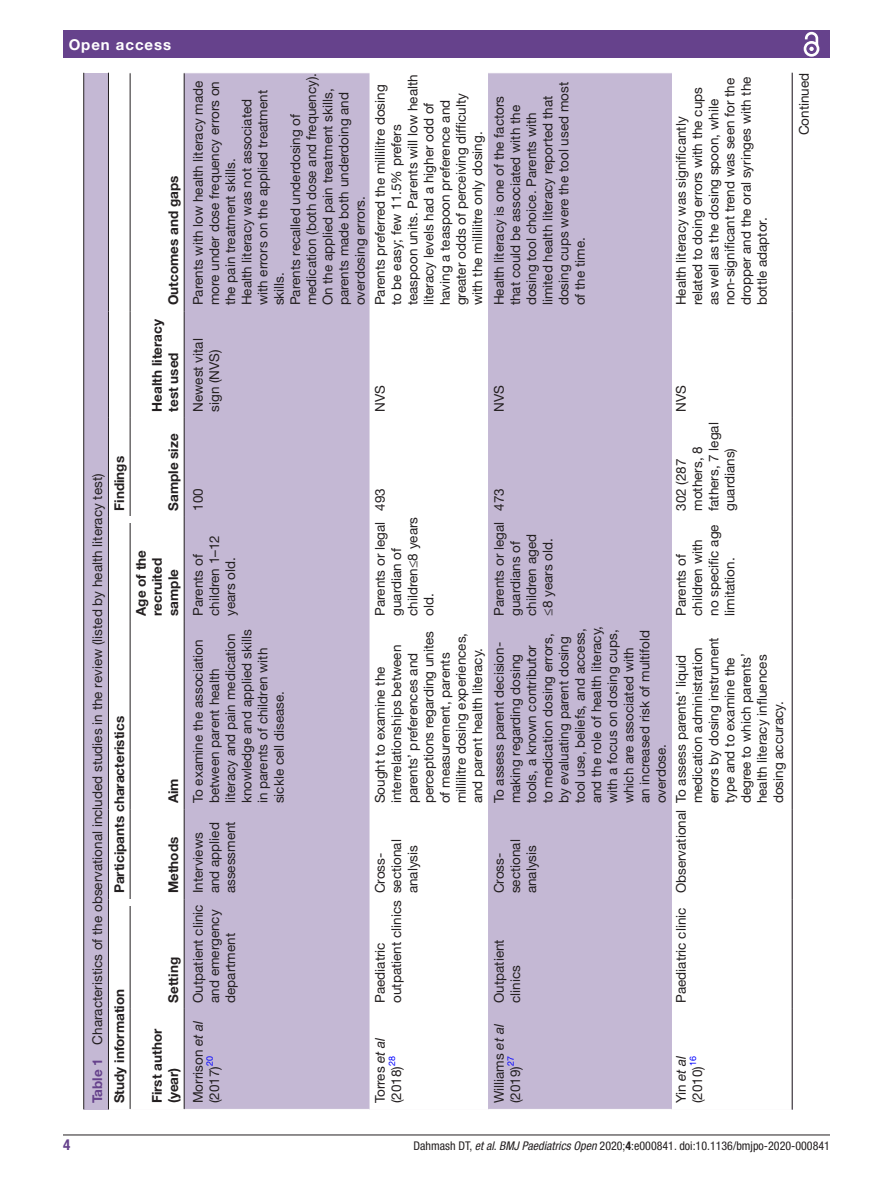
<style>
.page{position:relative;width:893px;height:1191px;background:#fff}
.page>*{position:absolute;margin:0;border:0;box-sizing:border-box;transform-origin:0 0}
.t1{font:700 15px "Helvetica Neue LT Std";letter-spacing:.065em;color:#fff}
.t2{font:700 condensed 15px "Helvetica Neue LT Std";color:#66428c}
.t3{font:13.5px/16.2px "Helvetica Neue LT Std";color:#231f20}
.t4{font:700 13.5px/16.2px "Helvetica Neue LT Std";color:#231f20}
.t5{font:condensed 12px "Helvetica Neue LT Std";color:#231f20}
.t6{font:9px "Helvetica Neue LT Std";color:#00f}
.s1{font-weight:700;color:#66428c}
.s2{font-weight:700}
.s3{font-style:italic}
</style>
<div class="page">
<hr style="left:63px;top:1134px;width:767px;height:1px;background:#231f20">
<div style="left:63px;top:31px;width:767px;height:27px;background:#66428c"></div>
<svg style="left:803px;top:31px;width:17px;height:26px"></svg>
<div style="left:84px;top:73px;width:708px;height:1036px;background:#c4b8d4"></div>
<hr style="left:83px;top:73px;width:1px;height:1036px;background:#231f20">
<div style="left:109px;top:73px;width:683px;height:1036px;background:#fff"></div>
<svg style="left:185px;top:73px;width:487px;height:1036px"></svg>
<hr style="left:108px;top:1008px;width:1px;height:101px;background:#231f20">
<hr style="left:108px;top:899px;width:1px;height:109px;background:#231f20">
<hr style="left:108px;top:809px;width:1px;height:90px;background:#231f20">
<hr style="left:108px;top:622px;width:1px;height:187px;background:#231f20">
<hr style="left:108px;top:517px;width:1px;height:105px;background:#231f20">
<hr style="left:108px;top:418px;width:1px;height:99px;background:#231f20">
<hr style="left:108px;top:311px;width:1px;height:107px;background:#231f20">
<hr style="left:108px;top:73px;width:1px;height:238px;background:#231f20">
<hr style="left:130px;top:1008px;width:1px;height:101px;background:#231f20">
<hr style="left:184px;top:1008px;width:1px;height:101px;background:#231f20">
<hr style="left:130px;top:899px;width:1px;height:109px;background:#231f20">
<hr style="left:184px;top:899px;width:1px;height:109px;background:#231f20">
<hr style="left:130px;top:809px;width:1px;height:90px;background:#231f20">
<hr style="left:184px;top:809px;width:1px;height:90px;background:#231f20">
<hr style="left:130px;top:622px;width:1px;height:187px;background:#231f20">
<hr style="left:184px;top:622px;width:1px;height:187px;background:#231f20">
<hr style="left:130px;top:517px;width:1px;height:105px;background:#231f20">
<hr style="left:184px;top:517px;width:1px;height:105px;background:#231f20">
<hr style="left:130px;top:418px;width:1px;height:99px;background:#231f20">
<hr style="left:184px;top:418px;width:1px;height:99px;background:#231f20">
<hr style="left:130px;top:311px;width:1px;height:107px;background:#231f20">
<hr style="left:184px;top:311px;width:1px;height:107px;background:#231f20">
<hr style="left:130px;top:73px;width:1px;height:238px;background:#231f20">
<hr style="left:184px;top:73px;width:1px;height:238px;background:#231f20">
<hr style="left:792px;top:1008px;width:1px;height:101px;background:#231f20">
<hr style="left:792px;top:899px;width:1px;height:109px;background:#231f20">
<hr style="left:792px;top:809px;width:1px;height:90px;background:#231f20">
<hr style="left:792px;top:622px;width:1px;height:187px;background:#231f20">
<hr style="left:792px;top:517px;width:1px;height:105px;background:#231f20">
<hr style="left:792px;top:418px;width:1px;height:99px;background:#231f20">
<hr style="left:792px;top:311px;width:1px;height:107px;background:#231f20">
<hr style="left:792px;top:73px;width:1px;height:238px;background:#231f20">
<svg style="left:128px;top:899px;width:4px;height:6px"></svg>
<svg style="left:128px;top:517px;width:4px;height:6px"></svg>
<p class="t1" style="left:69px;top:35px;width:104px">Open access</p>
<p class="t4" style="left:165px;top:305px;width:131px;rotate:-90deg">Outcomes and gaps</p>
<p class="t4" style="left:111px;top:511px;width:56px;rotate:-90deg">Findings</p>
<p class="t3" style="left:86px;top:1103px;width:631px;line-height:22px;rotate:-90deg"><span class="s1">Table 1</span> Characteristics of the observational included studies in the review (listed by health literacy test)<br><span class="s2">Study information</span></p>
<p class="t4" style="left:111px;top:893px;width:179px;rotate:-90deg">Participants characteristics</p>
<p class="t4" style="left:149px;top:412px;width:94px;rotate:-90deg">Health literacy test used</p>
<p class="t4" style="left:165px;top:511px;width:79px;rotate:-90deg">Sample size</p>
<p class="t4" style="left:133px;top:616px;width:68px;rotate:-90deg">Age of the recruited sample</p>
<p class="t4" style="left:165px;top:803px;width:26px;rotate:-90deg">Aim</p>
<p class="t4" style="left:165px;top:893px;width:58px;rotate:-90deg">Methods</p>
<p class="t4" style="left:165px;top:1002px;width:47px;rotate:-90deg">Setting</p>
<p class="t4" style="left:149px;top:1103px;width:76px;rotate:-90deg">First author (year)</p>
<p class="t3" style="left:190px;top:305px;width:234px;rotate:-90deg">Parents with low health literacy made more under dose frequency errors on the pain treatment skills.<br>Health literacy was not associated with errors on the applied treatment skills.<br>Parents recalled underdosing of medication (both dose and frequency).<br>On the applied pain treatment skills, parents made both underdoing and overdosing errors.</p>
<p class="t3" style="left:372px;top:305px;width:233px;rotate:-90deg">Parents preferred the millilitre dosing to be easy; few 11.5% prefers teaspoon units. Parents will low health literacy levels had a higher odd of having a teaspoon preference and greater odds of perceiving difficulty with the millilitre only dosing.</p>
<p class="t3" style="left:491px;top:305px;width:225px;rotate:-90deg">Health literacy is one of the factors that could be associated with the dosing tool choice. Parents with limited health literacy reported that dosing cups were the tool used most of the time.</p>
<p class="t3" style="left:673px;top:305px;width:230px;rotate:-90deg">Health literacy was significantly related to doing errors with the cups as well as the dosing spoon, while non-significant trend was seen for the dropper and the oral syringes with the bottle adaptor.</p>
<p class="t3" style="left:796px;top:135px;width:64px;rotate:-90deg">Continued</p>
<p class="t3" style="left:190px;top:412px;width:75px;rotate:-90deg">Newest vital sign (NVS)</p>
<p class="t3" style="left:190px;top:511px;width:24px;rotate:-90deg">100</p>
<p class="t3" style="left:190px;top:616px;width:82px;rotate:-90deg">Parents of children 1–12 years old.</p>
<p class="t3" style="left:190px;top:803px;width:175px;rotate:-90deg">To examine the association between parent health literacy and pain medication knowledge and applied skills in parents of children with sickle cell disease.</p>
<p class="t3" style="left:190px;top:893px;width:74px;rotate:-90deg">Interviews and applied assessment</p>
<p class="t3" style="left:190px;top:1002px;width:100px;rotate:-90deg">Outpatient clinic and emergency department</p>
<p class="t3" style="left:190px;top:1103px;width:84px;rotate:-90deg">Morrison <span class="s3">et al </span>(2017)</p>
<p class="t6" style="left:204px;top:1066px;width:11px;rotate:-90deg">20</p>
<p class="t3" style="left:372px;top:412px;width:28px;rotate:-90deg">NVS</p>
<p class="t3" style="left:491px;top:412px;width:28px;rotate:-90deg">NVS</p>
<p class="t3" style="left:372px;top:511px;width:24px;rotate:-90deg">493</p>
<p class="t3" style="left:372px;top:616px;width:100px;rotate:-90deg">Parents or legal guardian of children≤8 years old.</p>
<p class="t3" style="left:372px;top:803px;width:174px;rotate:-90deg">Sought to examine the interrelationships between parents’ preferences and perceptions regarding unites of measurement, parents millilitre dosing experiences, and parent health literacy.</p>
<p class="t3" style="left:491px;top:511px;width:24px;rotate:-90deg">473</p>
<p class="t3" style="left:491px;top:616px;width:96px;rotate:-90deg">Parents or legal guardians of children aged ≤8 years old.</p>
<p class="t3" style="left:491px;top:803px;width:179px;rotate:-90deg">To assess parent decision‐ making regarding dosing tools, a known contributor<br>to medication dosing errors, by evaluating parent dosing tool use, beliefs, and access, and the role of health literacy, with a focus on dosing cups, which are associated with<br>an increased risk of multifold overdose.</p>
<p class="t3" style="left:372px;top:893px;width:55px;rotate:-90deg">Cross&shy;sectional analysis</p>
<p class="t3" style="left:372px;top:1002px;width:104px;rotate:-90deg">Paediatric outpatient clinics</p>
<p class="t3" style="left:372px;top:1103px;width:67px;rotate:-90deg">Torres <span class="s3">et al </span>(2018)</p>
<p class="t6" style="left:386px;top:1066px;width:11px;rotate:-90deg">28</p>
<p class="t3" style="left:491px;top:893px;width:55px;rotate:-90deg">Cross&shy;sectional analysis</p>
<p class="t3" style="left:491px;top:1002px;width:65px;rotate:-90deg">Outpatient clinics</p>
<p class="t3" style="left:491px;top:1103px;width:81px;rotate:-90deg">Williams <span class="s3">et al </span>(2019)</p>
<p class="t6" style="left:505px;top:1066px;width:11px;rotate:-90deg">27</p>
<p class="t3" style="left:673px;top:412px;width:28px;rotate:-90deg">NVS</p>
<p class="t3" style="left:673px;top:511px;width:90px;rotate:-90deg">302 (287 mothers, 8 fathers, 7 legal guardians)</p>
<p class="t3" style="left:673px;top:616px;width:93px;rotate:-90deg">Parents of children with no specific age limitation.</p>
<p class="t3" style="left:673px;top:803px;width:167px;text-indent:-200px;rotate:-90deg">Paediatric clinic Observational To assess parents’ liquid medication administration errors by dosing instrument type and to examine the degree to which parents’ health literacy influences dosing accuracy.</p>
<p class="t3" style="left:673px;top:1103px;width:49px;rotate:-90deg">Yin <span class="s3">et al </span>(2010)</p>
<p class="t6" style="left:687px;top:1066px;width:11px;rotate:-90deg">16</p>
<p class="t2" style="left:63px;top:1135px;width:9px">4</p>
<p class="t5" style="left:414px;top:1138px;width:418px">Dahmash DT, <span class="s3">et al</span>. <span class="s3">BMJ Paediatrics Open</span> 2020;<span class="s2">4</span>:e000841. doi:10.1136/bmjpo-2020-000841</p>
</div>
